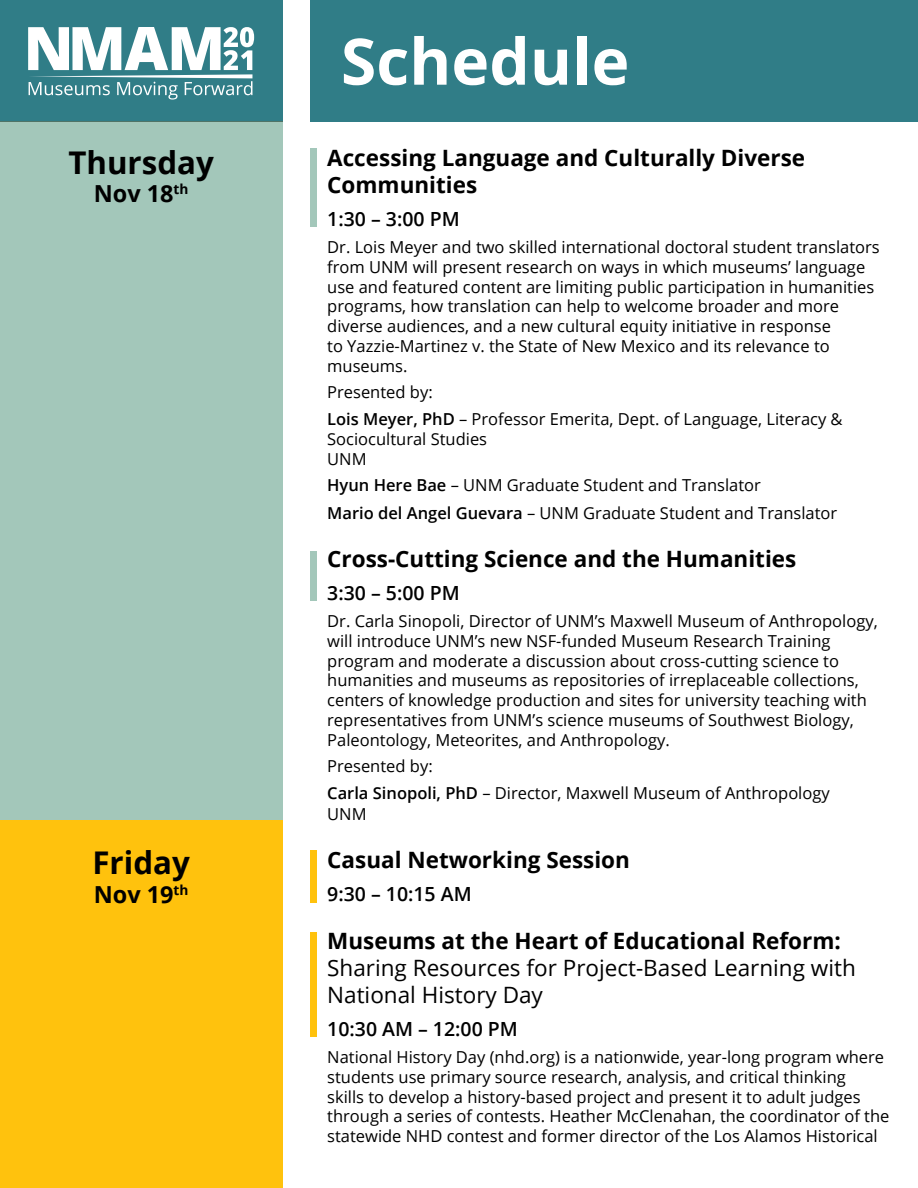
<style>
.page{position:relative;width:918px;height:1188px;background:#fff}
.page>*{position:absolute;margin:0;border:0;box-sizing:border-box;transform-origin:0 0}
.t1{font:700 64.05px "Open Sans";color:#fff}
.t2{font:700 31.35px "Open Sans";color:#000}
.t3{font:700 23.4px "Open Sans";color:#000}
.t4{font:700 22.5px/27px "Open Sans";color:#000}
.t5{font:22.5px/27px "Open Sans";color:#000}
.t6{font:600 19.5px "Open Sans";color:#000}
.t7{font:16.5px/19.8px "Open Sans";color:#000}
.s1{font-weight:600}
</style>
<div class="page">
<div style="left:0;top:0;width:282px;height:122px;background:#307d87"></div>
<div style="left:310px;top:0;width:608px;height:122px;background:#307d87"></div>
<div style="left:0;top:820px;width:282px;height:368px;background:#ffc20d"></div>
<div style="left:0;top:122px;width:282px;height:698px;background:#a3c7ba"></div>
<div style="left:310px;top:148px;width:7px;height:79px;background:#a3c7ba"></div>
<div style="left:310px;top:551px;width:7px;height:50px;background:#a3c7ba"></div>
<div style="left:310px;top:850px;width:7px;height:53px;background:#ffc20d"></div>
<div style="left:310px;top:932px;width:7px;height:105px;background:#ffc20d"></div>
<svg style="left:28px;top:27px;width:226px;height:73px"></svg>
<h2 class="t2" style="left:68px;top:141px;width:147px">Thursday</h2>
<h3 class="t3" style="left:94px;top:177px;width:96px">Nov 18<sup>th</sup></h3>
<h2 class="t2" style="left:92px;top:841px;width:99px">Friday</h2>
<h3 class="t3" style="left:94px;top:878px;width:96px">Nov 19<sup>th</sup></h3>
<h1 class="t1" style="left:341px;top:16px;width:290px">Schedule</h1>
<h3 class="t4" style="left:327px;top:143px;width:480px">Accessing Language and Culturally Diverse<br>Communities</h3>
<p class="t6" style="left:327px;top:206px;width:134px">1:30 – 3:00 PM</p>
<p class="t7" style="left:327px;top:237px;width:554px">Dr. Lois Meyer and two skilled international doctoral student translators from UNM will present research on ways in which museums’ language use and featured content are limiting public participation in humanities programs, how translation can help to welcome broader and more diverse audiences, and a new cultural equity initiative in response<br>to Yazzie-Martinez v. the State of New Mexico and its relevance to museums.</p>
<p class="t7" style="left:327px;top:379px;width:517px;line-height:26.5px">Presented by:<br><span class="s1">Lois Meyer, PhD</span> – Professor Emerita, Dept. of Language, Literacy &amp;</p>
<p class="t7" style="left:327px;top:428px;width:161px">Sociocultural Studies<br>UNM</p>
<p class="t7" style="left:327px;top:470px;width:511px;line-height:28.3px"><span class="s1">Hyun Here Bae</span> – UNM Graduate Student and Translator<br><span class="s1">Mario del Angel Guevara</span> – UNM Graduate Student and Translator</p>
<h3 class="t4" style="left:327px;top:544px;width:471px">Cross-Cutting Science and the Humanities</h3>
<p class="t6" style="left:327px;top:580px;width:134px">3:30 – 5:00 PM</p>
<p class="t7" style="left:327px;top:611px;width:552px">Dr. Carla Sinopoli, Director of UNM’s Maxwell Museum of Anthropology, will introduce UNM’s new NSF-funded Museum Research Training program and moderate a discussion about cross-cutting science to humanities and museums as repositories of irreplaceable collections, centers of knowledge production and sites for university teaching with representatives from UNM’s science museums of Southwest Biology, Paleontology, Meteorites, and Anthropology.</p>
<p class="t7" style="left:327px;top:753px;width:504px;line-height:26.5px">Presented by:<br><span class="s1">Carla Sinopoli, PhD</span> – Director, Maxwell Museum of Anthropology</p>
<p class="t7" style="left:327px;top:804px;width:41px">UNM</p>
<h3 class="t4" style="left:327px;top:845px;width:304px">Casual Networking Session</h3>
<p class="t6" style="left:327px;top:881px;width:146px">9:30 – 10:15 AM</p>
<h3 class="t4" style="left:327px;top:926px;width:515px">Museums at the Heart of Educational Reform:</h3>
<h3 class="t5" style="left:327px;top:953px;width:530px">Sharing Resources for Project-Based Learning with<br>National History Day</h3>
<p class="t6" style="left:327px;top:1016px;width:192px">10:30 AM – 12:00 PM</p>
<p class="t7" style="left:327px;top:1047px;width:564px">National History Day (nhd.org) is a nationwide, year-long program where students use primary source research, analysis, and critical thinking<br>skills to develop a history-based project and present it to adult judges through a series of contests. Heather McClenahan, the coordinator of the statewide NHD contest and former director of the Los Alamos Historical</p>
</div>
